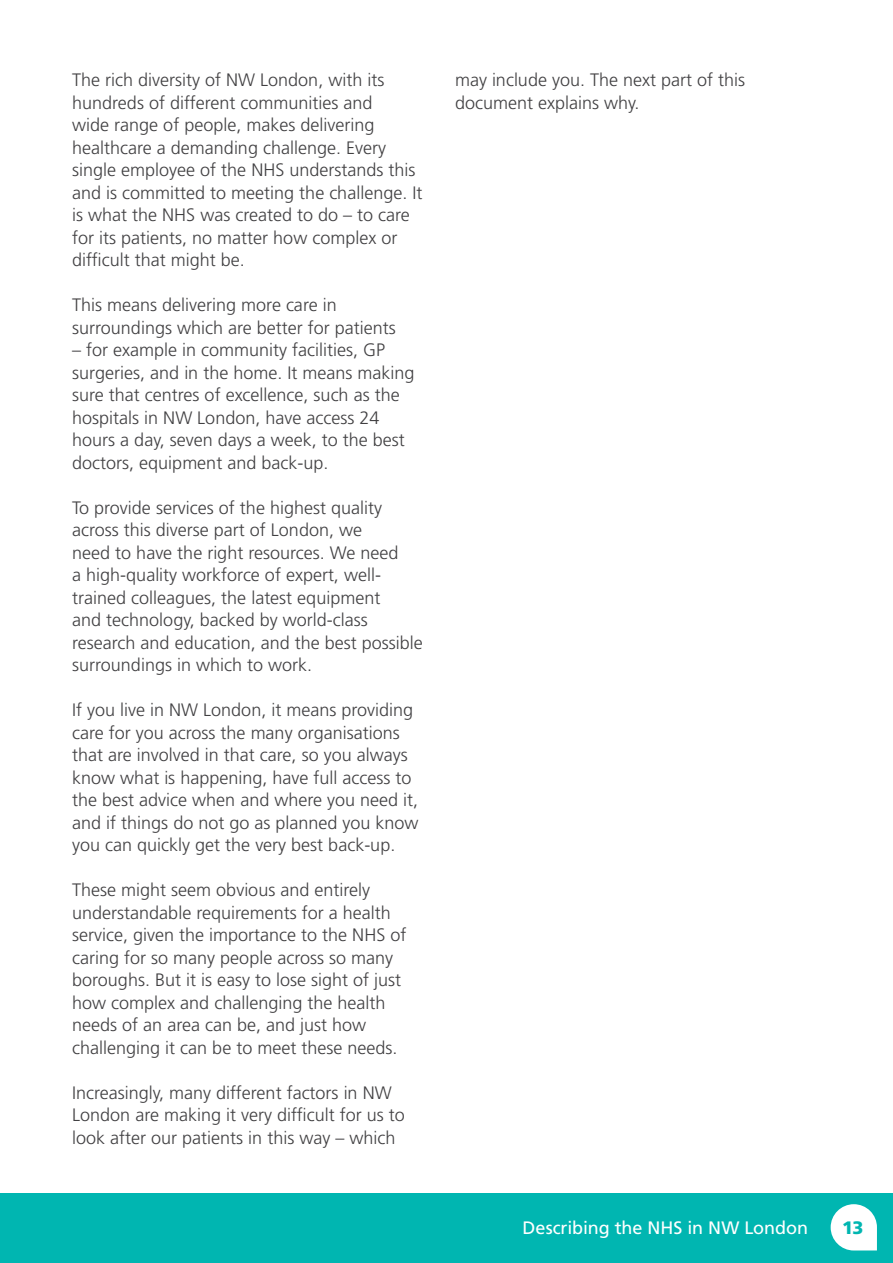
<style>
.page{position:relative;width:893px;height:1263px;background:#fff}
.page>*{position:absolute;margin:0;border:0;box-sizing:border-box;transform-origin:0 0}
.t1{font:300 18px/22.5px "Frutiger LT Std";color:#414042}
.t2{font:18px "Frutiger LT Std";letter-spacing:-.005em;color:#fff}
.t3{font:900 18px "Frutiger LT Std";color:#00b6b1}
</style>
<div class="page">
<div style="left:0;top:1193px;width:893px;height:70px;background:#00b6b1"></div>
<svg style="left:831px;top:1204px;width:46px;height:46px;background:#d6f3f2"></svg>
<p class="t1" style="left:72px;top:69px;width:352px">The rich diversity of NW London, with its hundreds of different communities and<br>wide range of people, makes delivering healthcare a demanding challenge. Every single employee of the NHS understands this and is committed to meeting the challenge. It is what the NHS was created to do – to care for its patients, no matter how complex or difficult that might be.</p>
<p class="t1" style="left:72px;top:294px;width:325px">This means delivering more care in surroundings which are better for patients</p>
<p class="t1" style="left:72px;top:339px;width:344px">– for example in community facilities, GP surgeries, and in the home. It means making sure that centres of excellence, such as the hospitals in NW London, have access 24 hours a day, seven days a week, to the best doctors, equipment and back-up.</p>
<p class="t1" style="left:72px;top:497px;width:352px">To provide services of the highest quality across this diverse part of London, we<br>need to have the right resources. We need<br>a high-quality workforce of expert, well&shy;trained colleagues, the latest equipment<br>and technology, backed by world-class research and education, and the best possible surroundings in which to work.</p>
<p class="t1" style="left:72px;top:699px;width:348px">If you live in NW London, it means providing care for you across the many organisations that are involved in that care, so you always know what is happening, have full access to the best advice when and where you need it, and if things do not go as planned you know you can quickly get the very best back-up.</p>
<p class="t1" style="left:72px;top:879px;width:336px">These might seem obvious and entirely understandable requirements for a health service, given the importance to the NHS of caring for so many people across so many boroughs. But it is easy to lose sight of just how complex and challenging the health needs of an area can be, and just how challenging it can be to meet these needs.</p>
<p class="t1" style="left:72px;top:1082px;width:334px">Increasingly, many different factors in NW<br>London are making it very difficult for us to look after our patients in this way – which</p>
<p class="t1" style="left:455px;top:69px;width:292px">may include you. The next part of this document explains why.</p>
<p class="t2" style="left:523px;top:1217px;width:287px">Describing the NHS in NW London</p>
<p class="t3" style="left:842px;top:1217px;width:23px">13</p>
</div>
